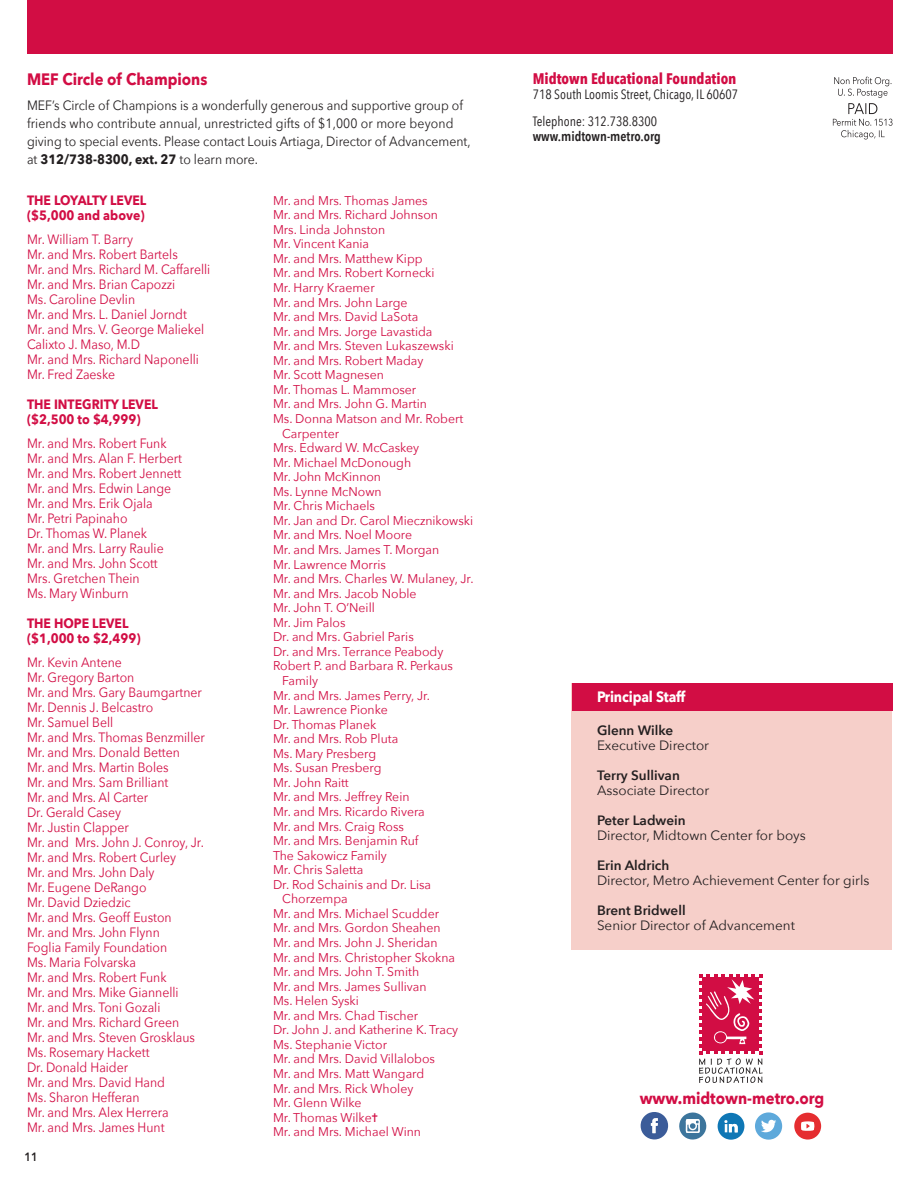
<style>
.page{position:relative;width:918px;height:1188px;background:#fff}
.page>*{position:absolute;margin:0;border:0;box-sizing:border-box;transform-origin:0 0}
.t1{font:700 16.5px "Avenir Next";color:#d20d44;scale:.9 1}
.t2{font:700 15.3px "Avenir Next Condensed";color:#d20d44}
.t3{font:700 15px "Avenir Next";letter-spacing:-.01em;color:#fff;scale:.9 1}
.t4{font:13.5px/15px "Avenir Next";color:#d20d44;scale:.91 1}
.t5{font:13.5px/18px "Avenir Next";color:#231f20;scale:.91 1}
.t6{font:13.5px "Avenir Next";color:#231f20}
.t7{font:700 13.5px/15px "Avenir Next";color:#d20d44;scale:.91 1}
.t8{font:600 13.5px "Avenir Next";color:#231f20}
.t9{font:13.5px/27px "Avenir Next Condensed";color:#231f20}
.t10{font:600 13.5px "Avenir Next Condensed";color:#231f20}
.t11{font:12.75px "Avenir Next";color:#d20d44}
.t12{font:600 12px "Avenir Next";color:#231f20;scale:.9 1}
.s1{font-weight:700}
</style>
<div class="page">
<div style="left:27px;top:0;width:865px;height:54px;background:#d20d44"></div>
<svg style="left:794px;top:1113px;width:27px;height:27px"></svg>
<svg style="left:718px;top:1113px;width:26px;height:27px"></svg>
<svg style="left:641px;top:1112px;width:27px;height:28px"></svg>
<svg style="left:679px;top:1112px;width:28px;height:28px"></svg>
<svg style="left:755px;top:1112px;width:27px;height:28px"></svg>
<div style="left:572px;top:684px;width:320px;height:266px;background:#f6cfc9"></div>
<div style="left:572px;top:684px;width:320px;height:27px;background:#d20d44"></div>
<svg style="left:833px;top:77px;width:59px;height:62px"></svg>
<svg style="left:699px;top:974px;width:64px;height:109px"></svg>
<p class="t1" style="left:27px;top:69px;width:202px">MEF Circle of Champions</p>
<p class="t5" style="left:27px;top:96px;width:489px">MEF’s Circle of Champions is a wonderfully generous and supportive group of friends who contribute annual, unrestricted gifts of $1,000 or more beyond giving to special events. Please contact Louis Artiaga, Director of Advancement, at <span class="s1">312/738-8300, ext. 27</span> to learn more.</p>
<p class="t7" style="left:27px;top:192px;width:133px">THE LOYALTY LEVEL ($5,000 and above)</p>
<p class="t4" style="left:27px;top:231px;width:203px">Mr. William T. Barry<br>Mr. and Mrs. Robert Bartels<br>Mr. and Mrs. Richard M. Caffarelli<br>Mr. and Mrs. Brian Capozzi<br>Ms. Caroline Devlin<br>Mr. and Mrs. L. Daniel Jorndt<br>Mr. and Mrs. V. George Maliekel<br>Calixto J. Maso, M.D<br>Mr. and Mrs. Richard Naponelli<br>Mr. Fred Zaeske</p>
<p class="t7" style="left:27px;top:396px;width:145px">THE INTEGRITY LEVEL ($2,500 to $4,999)</p>
<p class="t4" style="left:27px;top:435px;width:172px">Mr. and Mrs. Robert Funk<br>Mr. and Mrs. Alan F. Herbert<br>Mr. and Mrs. Robert Jennett<br>Mr. and Mrs. Edwin Lange<br>Mr. and Mrs. Erik Ojala<br>Mr. Petri Papinaho<br>Dr. Thomas W. Planek<br>Mr. and Mrs. Larry Raulie<br>Mr. and Mrs. John Scott<br>Mrs. Gretchen Thein<br>Ms. Mary Winburn</p>
<p class="t7" style="left:27px;top:615px;width:126px">THE HOPE LEVEL ($1,000 to $2,499)</p>
<p class="t4" style="left:27px;top:654px;width:197px">Mr. Kevin Antene<br>Mr. Gregory Barton<br>Mr. and Mrs. Gary Baumgartner<br>Mr. Dennis J. Belcastro<br>Mr. Samuel Bell<br>Mr. and Mrs. Thomas Benzmiller<br>Mr. and Mrs. Donald Betten<br>Mr. and Mrs. Martin Boles<br>Mr. and Mrs. Sam Brilliant<br>Mr. and Mrs. Al Carter<br>Dr. Gerald Casey<br>Mr. Justin Clapper<br>Mr. and Mrs. John J. Conroy, Jr.<br>Mr. and Mrs. Robert Curley<br>Mr. and Mrs. John Daly<br>Mr. Eugene DeRango<br>Mr. David Dziedzic<br>Mr. and Mrs. Geoff Euston<br>Mr. and Mrs. John Flynn<br>Foglia Family Foundation<br>Ms. Maria Folvarska<br>Mr. and Mrs. Robert Funk<br>Mr. and Mrs. Mike Giannelli<br>Mr. and Mrs. Toni Gozali<br>Mr. and Mrs. Richard Green<br>Mr. and Mrs. Steven Grosklaus<br>Ms. Rosemary Hackett<br>Dr. Donald Haider<br>Mr. and Mrs. David Hand<br>Ms. Sharon Hefferan<br>Mr. and Mrs. Alex Herrera<br>Mr. and Mrs. James Hunt</p>
<p class="t12" style="left:24px;top:1146px;width:16px">11</p>
<p class="t11" style="left:273px;top:190px;width:156px">Mr. and Mrs. Thomas James</p>
<p class="t11" style="left:273px;top:204px;width:167px">Mr. and Mrs. Richard Johnson</p>
<p class="t11" style="left:273px;top:219px;width:114px">Mrs. Linda Johnston</p>
<p class="t11" style="left:273px;top:233px;width:98px">Mr. Vincent Kania</p>
<p class="t11" style="left:273px;top:248px;width:151px">Mr. and Mrs. Matthew Kipp</p>
<p class="t11" style="left:273px;top:262px;width:163px">Mr. and Mrs. Robert Kornecki</p>
<p class="t11" style="left:273px;top:277px;width:103px">Mr. Harry Kraemer</p>
<p class="t11" style="left:273px;top:291px;width:136px">Mr. and Mrs. John Large</p>
<p class="t11" style="left:273px;top:306px;width:147px">Mr. and Mrs. David LaSota</p>
<p class="t11" style="left:273px;top:321px;width:161px">Mr. and Mrs. Jorge Lavastida</p>
<p class="t11" style="left:273px;top:335px;width:182px">Mr. and Mrs. Steven Lukaszewski</p>
<p class="t11" style="left:273px;top:350px;width:152px">Mr. and Mrs. Robert Maday</p>
<p class="t11" style="left:273px;top:364px;width:112px">Mr. Scott Magnesen</p>
<p class="t11" style="left:273px;top:379px;width:145px">Mr. Thomas L. Mammoser</p>
<p class="t11" style="left:273px;top:393px;width:155px">Mr. and Mrs. John G. Martin</p>
<p class="t11" style="left:273px;top:408px;width:192px">Ms. Donna Matson and Mr. Robert</p>
<p class="t11" style="left:282px;top:422px;width:58px">Carpenter</p>
<p class="t11" style="left:273px;top:437px;width:148px">Mrs. Edward W. McCaskey</p>
<p class="t11" style="left:273px;top:452px;width:140px">Mr. Michael McDonough</p>
<p class="t11" style="left:273px;top:466px;width:110px">Mr. John McKinnon</p>
<p class="t11" style="left:273px;top:481px;width:110px">Ms. Lynne McNown</p>
<p class="t11" style="left:273px;top:495px;width:104px">Mr. Chris Michaels</p>
<p class="t11" style="left:273px;top:510px;width:202px">Mr. Jan and Dr. Carol Miecznikowski</p>
<p class="t11" style="left:273px;top:524px;width:141px">Mr. and Mrs. Noel Moore</p>
<p class="t11" style="left:273px;top:539px;width:168px">Mr. and Mrs. James T. Morgan</p>
<p class="t11" style="left:273px;top:553px;width:114px">Mr. Lawrence Morris</p>
<p class="t11" style="left:273px;top:568px;width:202px">Mr. and Mrs. Charles W. Mulaney, Jr.</p>
<p class="t11" style="left:273px;top:582px;width:145px">Mr. and Mrs. Jacob Noble</p>
<p class="t11" style="left:273px;top:597px;width:103px">Mr. John T. O’Neill</p>
<p class="t11" style="left:273px;top:612px;width:74px">Mr. Jim Palos</p>
<p class="t11" style="left:273px;top:626px;width:142px">Dr. and Mrs. Gabriel Paris</p>
<p class="t11" style="left:273px;top:641px;width:172px">Dr. and Mrs. Terrance Peabody</p>
<p class="t11" style="left:273px;top:655px;width:182px">Robert P. and Barbara R. Perkaus</p>
<p class="t11" style="left:282px;top:670px;width:37px">Family</p>
<p class="t11" style="left:273px;top:684px;width:159px">Mr. and Mrs. James Perry, Jr.</p>
<p class="t11" style="left:273px;top:699px;width:116px">Mr. Lawrence Pionke</p>
<p class="t11" style="left:273px;top:713px;width:105px">Dr. Thomas Planek</p>
<p class="t11" style="left:273px;top:728px;width:127px">Mr. and Mrs. Rob Pluta</p>
<p class="t11" style="left:273px;top:743px;width:105px">Ms. Mary Presberg</p>
<p class="t11" style="left:273px;top:757px;width:110px">Ms. Susan Presberg</p>
<p class="t11" style="left:273px;top:772px;width:77px">Mr. John Raitt</p>
<p class="t11" style="left:273px;top:786px;width:138px">Mr. and Mrs. Jeffrey Rein</p>
<p class="t11" style="left:273px;top:801px;width:153px">Mr. and Mrs. Ricardo Rivera</p>
<p class="t11" style="left:273px;top:815px;width:133px">Mr. and Mrs. Craig Ross</p>
<p class="t11" style="left:273px;top:830px;width:147px">Mr. and Mrs. Benjamin Ruf</p>
<p class="t11" style="left:273px;top:844px;width:115px">The Sakowicz Family</p>
<p class="t11" style="left:273px;top:859px;width:92px">Mr. Chris Saletta</p>
<p class="t11" style="left:273px;top:874px;width:160px">Dr. Rod Schainis and Dr. Lisa</p>
<p class="t11" style="left:282px;top:888px;width:67px">Chorzempa</p>
<p class="t11" style="left:273px;top:903px;width:168px">Mr. and Mrs. Michael Scudder</p>
<p class="t11" style="left:273px;top:917px;width:169px">Mr. and Mrs. Gordon Sheahen</p>
<p class="t11" style="left:273px;top:932px;width:166px">Mr. and Mrs. John J. Sheridan</p>
<p class="t11" style="left:273px;top:946px;width:184px">Mr. and Mrs. Christopher Skokna</p>
<p class="t11" style="left:273px;top:961px;width:148px">Mr. and Mrs. John T. Smith</p>
<p class="t11" style="left:273px;top:975px;width:155px">Mr. and Mrs. James Sullivan</p>
<p class="t11" style="left:273px;top:990px;width:87px">Ms. Helen Syski</p>
<p class="t11" style="left:273px;top:1005px;width:147px">Mr. and Mrs. Chad Tischer</p>
<p class="t11" style="left:273px;top:1019px;width:187px">Dr. John J. and Katherine K. Tracy</p>
<p class="t11" style="left:273px;top:1034px;width:116px">Ms. Stephanie Victor</p>
<p class="t11" style="left:273px;top:1048px;width:164px">Mr. and Mrs. David Villalobos</p>
<p class="t11" style="left:273px;top:1063px;width:153px">Mr. and Mrs. Matt Wangard</p>
<p class="t11" style="left:273px;top:1077px;width:142px">Mr. and Mrs. Rick Wholey</p>
<p class="t11" style="left:273px;top:1092px;width:90px">Mr. Glenn Wilke</p>
<p class="t11" style="left:273px;top:1106px;width:106px">Mr. Thomas Wilke✝</p>
<p class="t11" style="left:273px;top:1121px;width:150px">Mr. and Mrs. Michael Winn</p>
<p class="t2" style="left:533px;top:69px;width:205px">Midtown Educational Foundation</p>
<p class="t9" style="left:533px;top:80px;width:207px">718 South Loomis Street, Chicago, IL 60607<br>Telephone: 312.738.8300</p>
<p class="t10" style="left:533px;top:125px;width:130px">www.midtown-metro.org</p>
<p class="t3" style="left:597px;top:687px;width:100px">Principal Staff</p>
<p class="t8" style="left:597px;top:719px;width:78px">Glenn Wilke</p>
<p class="t6" style="left:597px;top:734px;width:114px">Executive Director</p>
<p class="t8" style="left:597px;top:764px;width:84px">Terry Sullivan</p>
<p class="t6" style="left:597px;top:779px;width:114px">Associate Director</p>
<p class="t8" style="left:597px;top:809px;width:90px">Peter Ladwein</p>
<p class="t6" style="left:597px;top:824px;width:210px">Director, Midtown Center for boys</p>
<p class="t8" style="left:597px;top:854px;width:74px">Erin Aldrich</p>
<p class="t6" style="left:597px;top:869px;width:274px">Director, Metro Achievement Center for girls</p>
<p class="t8" style="left:597px;top:899px;width:90px">Brent Bridwell</p>
<p class="t6" style="left:597px;top:914px;width:200px">Senior Director of Advancement</p>
<p class="t1" style="left:640px;top:1088px;width:207px">www.midtown-metro.org</p>
</div>
